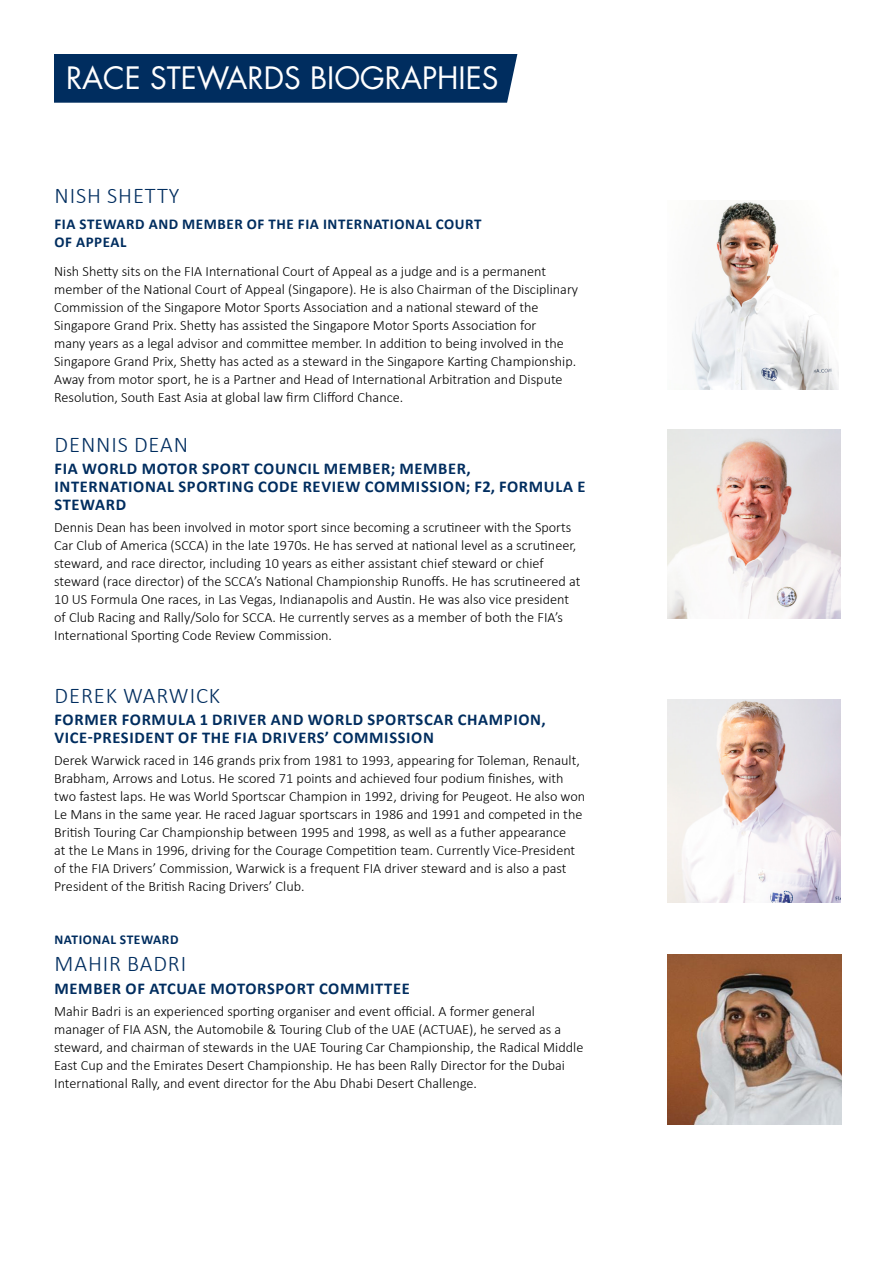
<style>
.page{position:relative;width:893px;height:1263px;background:#fff}
.page>*{position:absolute;margin:0;border:0;box-sizing:border-box;transform-origin:0 0}
.t1{font:30px "Futura Std";color:#fff}
.t2{font:300 22.5px "Calibri";letter-spacing:.04em;color:#002d5f}
.t3{font:700 16.5px/18px "Calibri";letter-spacing:.04em;color:#002d5f}
.t4{font:700 15px/18px "Calibri";letter-spacing:.04em;color:#002d5f}
.t5{font:300 14.25px/18px "Calibri";color:#000}
.t6{font:700 13.5px "Calibri";letter-spacing:.04em;color:#002d5f}
</style>
<div class="page">
<img style="left:691px;top:201px;width:147px;height:188px">
<img style="left:667px;top:430px;width:173px;height:189px">
<img style="left:668px;top:700px;width:172px;height:202px">
<div style="left:54px;top:54px;width:463px;height:49px;background:#002d5f"></div>
<img style="left:668px;top:954px;width:173px;height:170px">
<h1 class="t1" style="left:66px;top:59px;width:434px">RACE STEWARDS BIOGRAPHIES</h1>
<h2 class="t2" style="left:55px;top:181px;width:126px">NISH SHETTY</h2>
<p class="t4" style="left:54px;top:215px;width:429px">FIA STEWARD AND MEMBER OF THE FIA INTERNATIONAL COURT<br>OF APPEAL</p>
<p class="t5" style="left:54px;top:262px;width:525px">Nish Shetty sits on the FIA International Court of Appeal as a judge and is a permanent member of the National Court of Appeal (Singapore). He is also Chairman of the Disciplinary Commission of the Singapore Motor Sports Association and a national steward of the Singapore Grand Prix. Shetty has assisted the Singapore Motor Sports Association for<br>many years as a legal advisor and committee member. In addition to being involved in the Singapore Grand Prix, Shetty has acted as a steward in the Singapore Karting Championship.<br>Away from motor sport, he is a Partner and Head of International Arbitration and Dispute Resolution, South East Asia at global law firm Clifford Chance.</p>
<h2 class="t2" style="left:55px;top:430px;width:135px">DENNIS DEAN</h2>
<p class="t3" style="left:55px;top:459px;width:532px">FIA WORLD MOTOR SPORT COUNCIL MEMBER; MEMBER,<br>INTERNATIONAL SPORTING CODE REVIEW COMMISSION; F2, FORMULA E<br>STEWARD</p>
<p class="t5" style="left:54px;top:518px;width:528px">Dennis Dean has been involved in motor sport since becoming a scrutineer with the Sports Car Club of America (SCCA) in the late 1970s. He has served at national level as a scrutineer, steward, and race director, including 10 years as either assistant chief steward or chief steward (race director) of the SCCA’s National Championship Runoffs. He has scrutineered at 10 US Formula One races, in Las Vegas, Indianapolis and Austin. He was also vice president of Club Racing and Rally/Solo for SCCA. He currently serves as a member of both the FIA’s International Sporting Code Review Commission.</p>
<h2 class="t2" style="left:55px;top:681px;width:167px">DEREK WARWICK</h2>
<p class="t3" style="left:55px;top:710px;width:493px">FORMER FORMULA 1 DRIVER AND WORLD SPORTSCAR CHAMPION,<br>VICE-PRESIDENT OF THE FIA DRIVERS’ COMMISSION</p>
<p class="t5" style="left:54px;top:751px;width:533px">Derek Warwick raced in 146 grands prix from 1981 to 1993, appearing for Toleman, Renault, Brabham, Arrows and Lotus. He scored 71 points and achieved four podium finishes, with two fastest laps. He was World Sportscar Champion in 1992, driving for Peugeot. He also won Le Mans in the same year. He raced Jaguar sportscars in 1986 and 1991 and competed in the British Touring Car Championship between 1995 and 1998, as well as a futher appearance<br>at the Le Mans in 1996, driving for the Courage Competition team. Currently Vice-President of the FIA Drivers’ Commission, Warwick is a frequent FIA driver steward and is also a past President of the British Racing Drivers’ Club.</p>
<p class="t6" style="left:54px;top:930px;width:126px">NATIONAL STEWARD</p>
<h2 class="t2" style="left:55px;top:950px;width:133px">MAHIR BADRI</h2>
<p class="t3" style="left:55px;top:979px;width:357px">MEMBER OF ATCUAE MOTORSPORT COMMITTEE</p>
<p class="t5" style="left:54px;top:1002px;width:531px">Mahir Badri is an experienced sporting organiser and event official. A former general manager of FIA ASN, the Automobile &amp; Touring Club of the UAE (ACTUAE), he served as a steward, and chairman of stewards in the UAE Touring Car Championship, the Radical Middle East Cup and the Emirates Desert Championship. He has been Rally Director for the Dubai International Rally, and event director for the Abu Dhabi Desert Challenge.</p>
</div>
